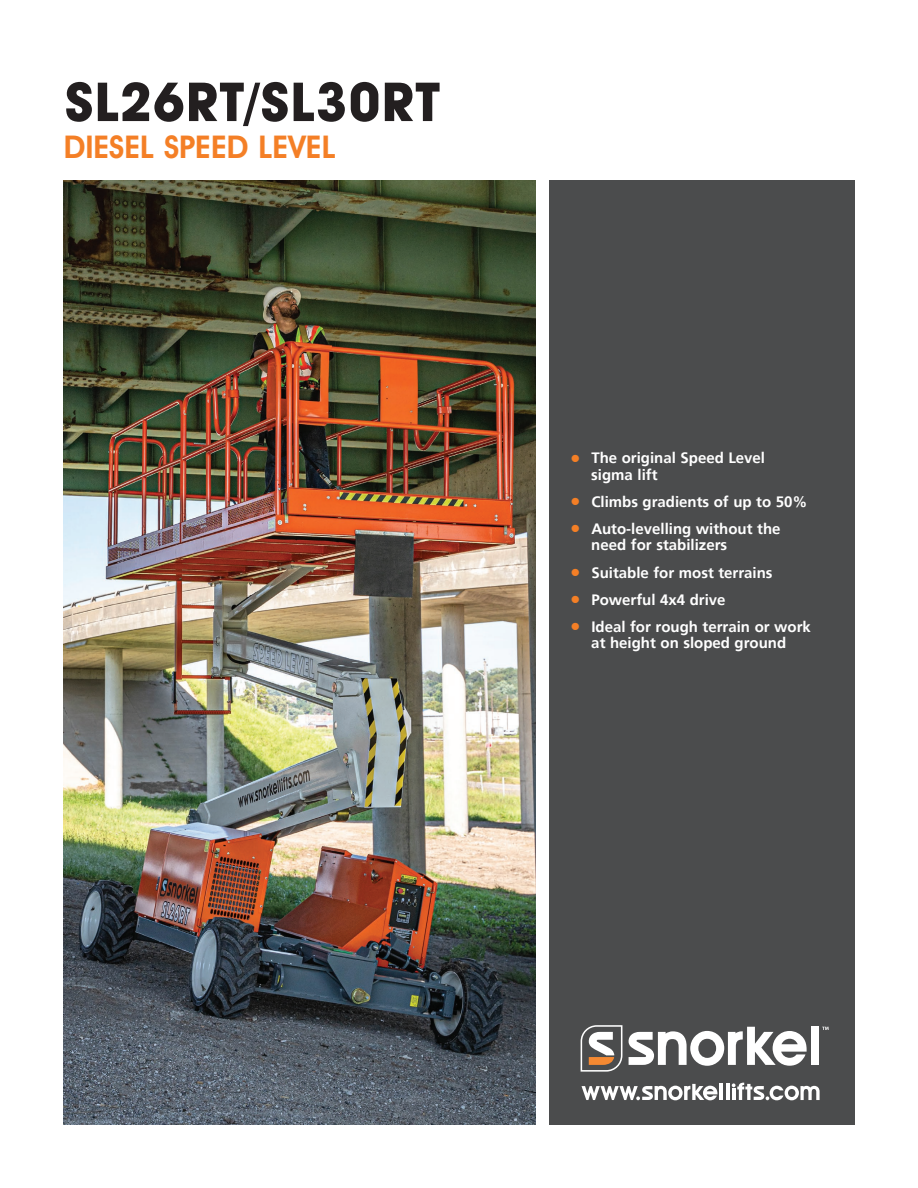
<style>
.page{position:relative;width:918px;height:1188px;background:#fff}
.page>*{position:absolute;margin:0;border:0;box-sizing:border-box;transform-origin:0 0}
.t1{font:700 54px "Avant Garde IT Cby BT";letter-spacing:.02em;color:#231f20}
.t2{font:600 31.5px "Avant Garde IT Cby BT";color:#f47f26}
.t3{font:700 15px/16.5px "Frutiger";color:#fff}
.s1{font-size:21px;color:#f47f26}
</style>
<div class="page">
<div style="left:549px;top:180px;width:305px;height:944px;background:#4b4c4d"></div>
<hr style="left:719px;top:1084px;width:3px;height:16px;background:#fff">
<hr style="left:726px;top:1084px;width:3px;height:16px;background:#fff">
<svg style="left:582px;top:1084px;width:135px;height:16px"></svg>
<svg style="left:732px;top:1083px;width:88px;height:17px"></svg>
<svg style="left:822px;top:1027px;width:7px;height:3px"></svg>
<div style="left:811px;top:1027px;width:7px;height:38px;background:#fff"></div>
<svg style="left:629px;top:1027px;width:178px;height:39px"></svg>
<svg style="left:581px;top:1025px;width:41px;height:47px"></svg>
<img style="left:64px;top:180px;width:472px;height:944px">
<p class="t1" style="left:65px;top:69px;width:376px">SL26RT/SL30RT</p>
<p class="t2" style="left:64px;top:128px;width:273px">DIESEL SPEED LEVEL</p>
<p class="t3" style="left:591px;top:450px;width:175px;text-indent:-21px"><span class="s1">•</span> The original Speed Level sigma lift</p>
<p class="t3" style="left:570px;top:493px;width:239px"><span class="s1">•</span> Climbs gradients of up to 50%</p>
<p class="t3" style="left:591px;top:521px;width:191px;text-indent:-21px"><span class="s1">•</span> Auto-levelling without the need for stabilizers</p>
<p class="t3" style="left:570px;top:564px;width:204px"><span class="s1">•</span> Suitable for most terrains</p>
<p class="t3" style="left:570px;top:591px;width:157px"><span class="s1">•</span> Powerful 4x4 drive</p>
<p class="t3" style="left:570px;top:618px;width:242px;text-align:center"><span class="s1">•</span> Ideal for rough terrain or work at height on sloped ground</p>
</div>
